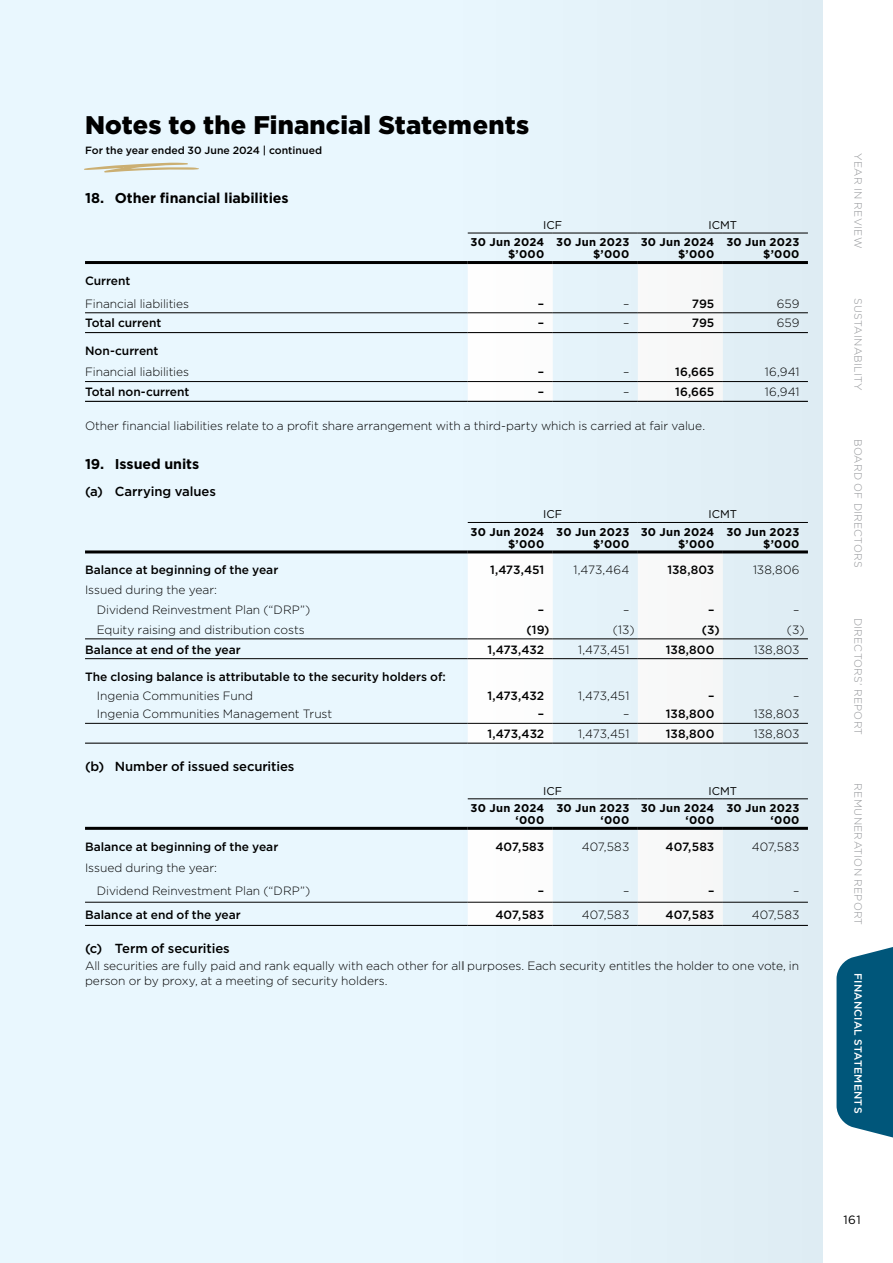
<style>
.page{position:relative;width:893px;height:1263px;background:#e9f7fe}
.page>*{position:absolute;margin:0;border:0;box-sizing:border-box;transform-origin:0 0}
.t1{font:900 25.5px "Gotham";letter-spacing:.005em;color:#000}
.t2{font:700 14.25px "Gotham";letter-spacing:-.005em;color:#000}
.t3{font:500 13.2px "Gotham";letter-spacing:-.005em;color:#000}
.t4{font:300 12px/19.8px "Gotham";letter-spacing:-.005em;color:#000}
.t5{font:500 12px "Gotham";color:#000}
.t6{font:12px "Gotham";color:#000}
.t7{font:700 11.25px/12px "Gotham";letter-spacing:.025em;color:#000;text-align:right}
.t8{font:11.25px "Gotham";letter-spacing:.005em;color:#000}
.t9{font:300 10.5px "Gotham";letter-spacing:.03em;color:#939598}
.t10{font:500 10.5px "Gotham";letter-spacing:.005em;color:#000}
.t11{font:500 10.5px "Gotham";letter-spacing:.025em;color:#fff}
</style>
<div class="page">
<hr style="left:85px;top:261px;width:383px;height:3px;background:#000">
<hr style="left:85px;top:381px;width:383px;height:1px;background:#000">
<hr style="left:85px;top:401px;width:383px;height:1px;background:#000">
<hr style="left:85px;top:332px;width:383px;height:1px;background:#000">
<hr style="left:85px;top:312px;width:383px;height:1px;background:#000">
<hr style="left:85px;top:550px;width:383px;height:3px;background:#000">
<hr style="left:85px;top:658px;width:383px;height:1px;background:#000">
<hr style="left:85px;top:639px;width:383px;height:1px;background:#000">
<hr style="left:85px;top:743px;width:383px;height:1px;background:#000">
<hr style="left:85px;top:723px;width:383px;height:1px;background:#000">
<hr style="left:85px;top:827px;width:383px;height:3px;background:#000">
<hr style="left:85px;top:902px;width:383px;height:1px;background:#000">
<hr style="left:85px;top:925px;width:383px;height:1px;background:#000">
<svg style="left:84px;top:163px;width:115px;height:10px"></svg>
<svg style="left:463px;top:0;width:360px;height:1263px"></svg>
<div style="left:823px;top:0;width:70px;height:1263px;background:#fff"></div>
<svg style="left:836px;top:947px;width:57px;height:191px"></svg>
<h1 class="t1" style="left:85px;top:107px;width:446px">Notes to the Financial Statements</h1>
<p class="t10" style="left:85px;top:143px;width:239px">For the year ended 30 June 2024 | continued</p>
<p class="t2" style="left:85px;top:188px;width:205px">18. Other financial liabilities</p>
<p class="t8" style="left:543px;top:218px;width:21px">ICF</p>
<p class="t8" style="left:708px;top:218px;width:30px">ICMT</p>
<p class="t7" style="left:471px;top:236px;width:75px">30 Jun 2024 $’000</p>
<p class="t7" style="left:556px;top:236px;width:75px">30 Jun 2023 $’000</p>
<p class="t7" style="left:641px;top:236px;width:75px">30 Jun 2024 $’000</p>
<p class="t7" style="left:726px;top:236px;width:75px">30 Jun 2023 $’000</p>
<p class="t5" style="left:85px;top:273px;width:47px">Current</p>
<p class="t4" style="left:85px;top:293px;width:106px">Financial liabilities</p>
<p class="t5" style="left:538px;top:296px;width:8px">–</p>
<p class="t4" style="left:623px;top:293px;width:8px">–</p>
<p class="t5" style="left:692px;top:296px;width:24px">795</p>
<p class="t4" style="left:777px;top:293px;width:24px">659</p>
<p class="t5" style="left:85px;top:315px;width:78px">Total current</p>
<p class="t5" style="left:538px;top:315px;width:8px">–</p>
<p class="t4" style="left:623px;top:313px;width:8px">–</p>
<p class="t5" style="left:692px;top:315px;width:24px">795</p>
<p class="t4" style="left:777px;top:313px;width:24px">659</p>
<p class="t5" style="left:85px;top:343px;width:75px">Non-current</p>
<p class="t4" style="left:85px;top:362px;width:106px">Financial liabilities</p>
<p class="t5" style="left:538px;top:364px;width:8px">–</p>
<p class="t4" style="left:623px;top:362px;width:8px">–</p>
<p class="t5" style="left:675px;top:364px;width:41px">16,665</p>
<p class="t4" style="left:765px;top:362px;width:36px">16,941</p>
<p class="t5" style="left:85px;top:384px;width:106px">Total non-current</p>
<p class="t5" style="left:538px;top:384px;width:8px">–</p>
<p class="t4" style="left:623px;top:382px;width:8px">–</p>
<p class="t5" style="left:675px;top:384px;width:41px">16,665</p>
<p class="t4" style="left:765px;top:382px;width:36px">16,941</p>
<p class="t4" style="left:85px;top:415px;width:621px">Other financial liabilities relate to a profit share arrangement with a third-party which is carried at fair value.</p>
<p class="t2" style="left:85px;top:455px;width:116px">19. Issued units</p>
<p class="t3" style="left:85px;top:483px;width:132px">(a) Carrying values</p>
<p class="t8" style="left:543px;top:507px;width:21px">ICF</p>
<p class="t8" style="left:708px;top:507px;width:30px">ICMT</p>
<p class="t7" style="left:471px;top:526px;width:75px">30 Jun 2024 $’000</p>
<p class="t7" style="left:556px;top:526px;width:75px">30 Jun 2023 $’000</p>
<p class="t7" style="left:641px;top:526px;width:75px">30 Jun 2024 $’000</p>
<p class="t7" style="left:726px;top:526px;width:75px">30 Jun 2023 $’000</p>
<p class="t5" style="left:85px;top:562px;width:195px">Balance at beginning of the year</p>
<p class="t5" style="left:490px;top:562px;width:56px">1,473,451</p>
<p class="t4" style="left:573px;top:560px;width:57px">1,473,464</p>
<p class="t5" style="left:667px;top:562px;width:48px">138,803</p>
<p class="t4" style="left:753px;top:560px;width:48px">138,806</p>
<p class="t4" style="left:97px;top:580px;width:215px;text-indent:-12px">Issued during the year:<br>Dividend Reinvestment Plan (“DRP”)</p>
<p class="t5" style="left:538px;top:602px;width:8px">–</p>
<p class="t4" style="left:623px;top:599px;width:8px">–</p>
<p class="t5" style="left:708px;top:602px;width:8px">–</p>
<p class="t4" style="left:793px;top:599px;width:8px">–</p>
<p class="t4" style="left:97px;top:619px;width:209px">Equity raising and distribution costs</p>
<p class="t5" style="left:526px;top:622px;width:25px">(19)</p>
<p class="t4" style="left:613px;top:619px;width:23px">(13)</p>
<p class="t5" style="left:702px;top:622px;width:19px">(3)</p>
<p class="t4" style="left:787px;top:619px;width:19px">(3)</p>
<p class="t5" style="left:85px;top:641px;width:157px">Balance at end of the year</p>
<p class="t5" style="left:488px;top:641px;width:58px">1,473,432</p>
<p class="t4" style="left:578px;top:639px;width:53px">1,473,451</p>
<p class="t5" style="left:666px;top:641px;width:50px">138,800</p>
<p class="t4" style="left:754px;top:639px;width:47px">138,803</p>
<p class="t5" style="left:85px;top:669px;width:362px">The closing balance is attributable to the security holders of:</p>
<p class="t4" style="left:97px;top:685px;width:158px">Ingenia Communities Fund</p>
<p class="t5" style="left:488px;top:687px;width:58px">1,473,432</p>
<p class="t4" style="left:578px;top:685px;width:53px">1,473,451</p>
<p class="t5" style="left:708px;top:687px;width:8px">–</p>
<p class="t4" style="left:793px;top:685px;width:8px">–</p>
<p class="t4" style="left:97px;top:704px;width:237px">Ingenia Communities Management Trust</p>
<p class="t5" style="left:538px;top:706px;width:8px">–</p>
<p class="t4" style="left:623px;top:704px;width:8px">–</p>
<p class="t5" style="left:666px;top:706px;width:50px">138,800</p>
<p class="t4" style="left:754px;top:704px;width:47px">138,803</p>
<p class="t5" style="left:488px;top:726px;width:58px">1,473,432</p>
<p class="t4" style="left:578px;top:723px;width:53px">1,473,451</p>
<p class="t5" style="left:666px;top:726px;width:50px">138,800</p>
<p class="t4" style="left:754px;top:723px;width:47px">138,803</p>
<p class="t3" style="left:85px;top:757px;width:211px">(b) Number of issued securities</p>
<p class="t8" style="left:543px;top:783px;width:21px">ICF</p>
<p class="t8" style="left:708px;top:783px;width:30px">ICMT</p>
<p class="t7" style="left:471px;top:802px;width:75px">30 Jun 2024 ‘000</p>
<p class="t7" style="left:556px;top:802px;width:75px">30 Jun 2023 ‘000</p>
<p class="t7" style="left:641px;top:802px;width:75px">30 Jun 2024 ‘000</p>
<p class="t7" style="left:726px;top:802px;width:75px">30 Jun 2023 ‘000</p>
<p class="t5" style="left:85px;top:838px;width:195px">Balance at beginning of the year</p>
<p class="t5" style="left:495px;top:838px;width:50px">407,583</p>
<p class="t4" style="left:582px;top:836px;width:49px">407,583</p>
<p class="t5" style="left:666px;top:838px;width:50px">407,583</p>
<p class="t4" style="left:752px;top:836px;width:49px">407,583</p>
<p class="t4" style="left:97px;top:856px;width:215px;line-height:23.2px;text-indent:-12px">Issued during the year:<br>Dividend Reinvestment Plan (“DRP”)</p>
<p class="t5" style="left:538px;top:883px;width:8px">–</p>
<p class="t4" style="left:623px;top:881px;width:8px">–</p>
<p class="t5" style="left:708px;top:883px;width:8px">–</p>
<p class="t4" style="left:793px;top:881px;width:8px">–</p>
<p class="t5" style="left:85px;top:906px;width:157px">Balance at end of the year</p>
<p class="t5" style="left:495px;top:906px;width:50px">407,583</p>
<p class="t4" style="left:582px;top:904px;width:49px">407,583</p>
<p class="t5" style="left:666px;top:906px;width:50px">407,583</p>
<p class="t4" style="left:752px;top:904px;width:49px">407,583</p>
<p class="t3" style="left:85px;top:940px;width:146px">(c) Term of securities</p>
<p class="t4" style="left:85px;top:958px;width:716px;line-height:15px">All securities are fully paid and rank equally with each other for all purposes. Each security entitles the holder to one vote, in person or by proxy, at a meeting of security holders.</p>
<p class="t9" style="left:865px;top:153px;width:97px;rotate:90deg">YEAR IN REVIEW</p>
<p class="t9" style="left:865px;top:298px;width:94px;rotate:90deg">SUSTAINABILITY</p>
<p class="t9" style="left:865px;top:439px;width:131px;rotate:90deg">BOARD OF DIRECTORS</p>
<p class="t9" style="left:865px;top:618px;width:119px;rotate:90deg">DIRECTORS’ REPORT</p>
<p class="t9" style="left:865px;top:783px;width:143px;rotate:90deg">REMUNERATION REPORT</p>
<p class="t11" style="left:865px;top:973px;width:142px;rotate:90deg">FINANCIAL STATEMENTS</p>
<p class="t6" style="left:844px;top:1212px;width:19px">161</p>
</div>
